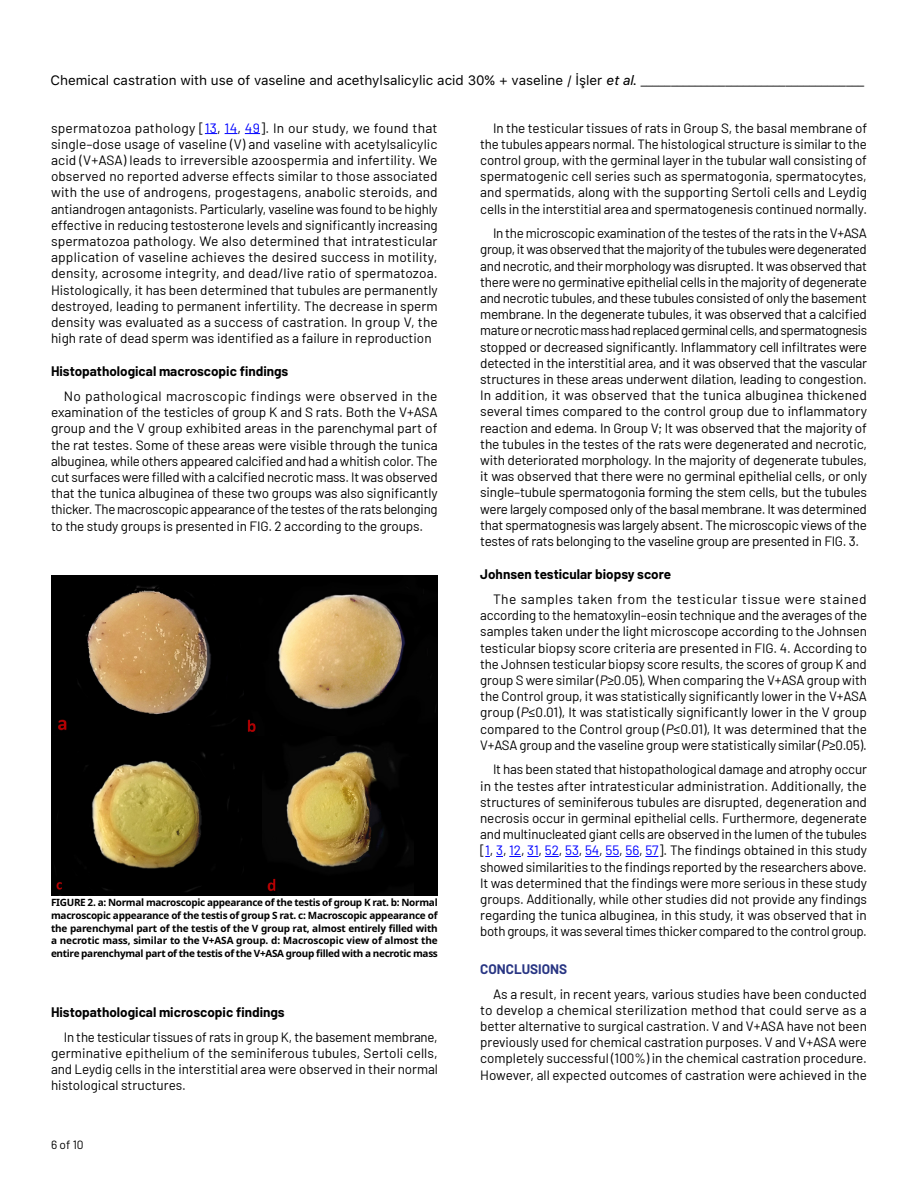
<style>
.page{position:relative;width:918px;height:1188px;background:#fff}
.page>*{position:absolute;margin:0;border:0;box-sizing:border-box;transform-origin:0 0}
.t1{font:13.5px/16.2px "Barlow";letter-spacing:-.01em;color:#000;text-align:justify}
.t2{font:13.5px "SFUI Text";color:#000}
.t3{font:700 13.5px "Barlow";color:#000}
.t4{font:700 13.5px "Barlow";color:#283583}
.t5{font:12px "Barlow";color:#000}
.t6{font:700 10.05px/12.6px "Noto Sans";letter-spacing:-.03em;color:#000;text-align:justify}
.s1{font-family:"SFUI Text Italic G2"}
.s2{color:#00f}
.s3{font-style:italic}
</style>
<div class="page">
<img style="left:51px;top:575px;width:193px;height:320px">
<div style="left:244px;top:735px;width:194px;height:160px;background:#000"></div>
<img style="left:267px;top:745px;width:142px;height:146px">
<img style="left:244px;top:575px;width:194px;height:160px">
<svg style="left:205px;top:133px;width:12px;height:1px"></svg>
<svg style="left:225px;top:133px;width:13px;height:1px"></svg>
<svg style="left:245px;top:133px;width:15px;height:1px"></svg>
<svg style="left:509px;top:856px;width:12px;height:1px"></svg>
<svg style="left:527px;top:856px;width:12px;height:1px"></svg>
<svg style="left:545px;top:856px;width:14px;height:1px"></svg>
<svg style="left:565px;top:856px;width:14px;height:1px"></svg>
<svg style="left:585px;top:856px;width:14px;height:1px"></svg>
<svg style="left:606px;top:856px;width:13px;height:1px"></svg>
<svg style="left:625px;top:856px;width:14px;height:1px"></svg>
<svg style="left:645px;top:856px;width:14px;height:1px"></svg>
<p class="t2" style="left:50px;top:71px;width:815px">Chemical castration with use of vaseline and acethylsalicylic acid 30% + vaseline / İşler <span class="s1">et al.</span> _____________________________________</p>
<p class="t1" style="left:51px;top:119px;width:388px">spermatozoa pathology [<span class="s2">13</span>, <span class="s2">14</span>, <span class="s2">49</span>]. In our study, we found that single–dose usage of vaseline (V) and vaseline with acetylsalicylic acid (V+ASA) leads to irreversible azoospermia and infertility. We observed no reported adverse effects similar to those associated with the use of androgens, progestagens, anabolic steroids, and antiandrogen antagonists. Particularly, vaseline was found to be highly effective in reducing testosterone levels and significantly increasing spermatozoa pathology. We also determined that intratesticular application of vaseline achieves the desired success in motility, density, acrosome integrity, and dead/live ratio of spermatozoa.<br>Histologically, it has been determined that tubules are permanently destroyed, leading to permanent infertility. The decrease in sperm density was evaluated as a success of castration. In group V, the high rate of dead sperm was identified as a failure in reproduction</p>
<p class="t3" style="left:51px;top:362px;width:239px">Histopathological macroscopic findings</p>
<p class="t1" style="left:51px;top:387px;width:388px;text-indent:13px">No pathological macroscopic findings were observed in the examination of the testicles of group K and S rats. Both the V+ASA group and the V group exhibited areas in the parenchymal part of the rat testes. Some of these areas were visible through the tunica albuginea, while others appeared calcified and had a whitish color. The cut surfaces were filled with a calcified necrotic mass. It was observed that the tunica albuginea of these two groups was also significantly thicker. The macroscopic appearance of the testes of the rats belonging to the study groups is presented in FIG. 2 according to the groups.</p>
<p class="t6" style="left:51px;top:897px;width:388px">FIGURE 2. a: Normal macroscopic appearance of the testis of group K rat. b: Normal macroscopic appearance of the testis of group S rat. c: Macroscopic appearance of the parenchymal part of the testis of the V group rat, almost entirely filled with a necrotic mass, similar to the V+ASA group. d: Macroscopic view of almost the entire parenchymal part of the testis of the V+ASA group filled with a necrotic mass</p>
<p class="t3" style="left:51px;top:1002px;width:235px">Histopathological microscopic findings</p>
<p class="t1" style="left:51px;top:1028px;width:388px;text-indent:13px">In the testicular tissues of rats in group K, the basement membrane, germinative epithelium of the seminiferous tubules, Sertoli cells, and Leydig cells in the interstitial area were observed in their normal histological structures.</p>
<p class="t5" style="left:51px;top:1136px;width:34px">6 of 10</p>
<p class="t1" style="left:480px;top:119px;width:388px;text-indent:13px">In the testicular tissues of rats in Group S, the basal membrane of the tubules appears normal. The histological structure is similar to the control group, with the germinal layer in the tubular wall consisting of spermatogenic cell series such as spermatogonia, spermatocytes, and spermatids, along with the supporting Sertoli cells and Leydig cells in the interstitial area and spermatogenesis continued normally.</p>
<p class="t1" style="left:480px;top:224px;width:388px;text-indent:13px">In the microscopic examination of the testes of the rats in the V+ASA group, it was observed that the majority of the tubules were degenerated and necrotic, and their morphology was disrupted. It was observed that there were no germinative epithelial cells in the majority of degenerate and necrotic tubules, and these tubules consisted of only the basement membrane. In the degenerate tubules, it was observed that a calcified mature or necrotic mass had replaced germinal cells, and spermatognesis stopped or decreased significantly. Inflammatory cell infiltrates were detected in the interstitial area, and it was observed that the vascular structures in these areas underwent dilation, leading to congestion.<br>In addition, it was observed that the tunica albuginea thickened several times compared to the control group due to inflammatory reaction and edema. In Group V; It was observed that the majority of the tubules in the testes of the rats were degenerated and necrotic, with deteriorated morphology. In the majority of degenerate tubules, it was observed that there were no germinal epithelial cells, or only single–tubule spermatogonia forming the stem cells, but the tubules were largely composed only of the basal membrane. It was determined that spermatognesis was largely absent. The microscopic views of the testes of rats belonging to the vaseline group are presented in FIG. 3.</p>
<p class="t3" style="left:480px;top:564px;width:192px">Johnsen testicular biopsy score</p>
<p class="t1" style="left:480px;top:590px;width:388px;text-indent:13px">The samples taken from the testicular tissue were stained according to the hematoxylin–eosin technique and the averages of the samples taken under the light microscope according to the Johnsen testicular biopsy score criteria are presented in FIG. 4. According to the Johnsen testicular biopsy score results, the scores of group K and group S were similar (<span class="s3">P</span>≥0.05), When comparing the V+ASA group with the Control group, it was statistically significantly lower in the V+ASA group (<span class="s3">P</span>≤0.01), It was statistically significantly lower in the V group compared to the Control group (<span class="s3">P</span>≤0.01), It was determined that the V+ASA group and the vaseline group were statistically similar (<span class="s3">P</span>≥0.05).</p>
<p class="t1" style="left:480px;top:760px;width:388px;text-indent:13px">It has been stated that histopathological damage and atrophy occur in the testes after intratesticular administration. Additionally, the structures of seminiferous tubules are disrupted, degeneration and necrosis occur in germinal epithelial cells. Furthermore, degenerate and multinucleated giant cells are observed in the lumen of the tubules [<span class="s2">1</span>, <span class="s2">3</span>, <span class="s2">12</span>, <span class="s2">31</span>, <span class="s2">52</span>, <span class="s2">53</span>, <span class="s2">54</span>, <span class="s2">55</span>, <span class="s2">56</span>, <span class="s2">57</span>]. The findings obtained in this study showed similarities to the findings reported by the researchers above.<br>It was determined that the findings were more serious in these study groups. Additionally, while other studies did not provide any findings regarding the tunica albuginea, in this study, it was observed that in both groups, it was several times thicker compared to the control group.</p>
<p class="t4" style="left:480px;top:959px;width:88px">CONCLUSIONS</p>
<p class="t1" style="left:480px;top:985px;width:388px;text-indent:13px">As a result, in recent years, various studies have been conducted to develop a chemical sterilization method that could serve as a better alternative to surgical castration. V and V+ASA have not been previously used for chemical castration purposes. V and V+ASA were completely successful (100%) in the chemical castration procedure.<br>However, all expected outcomes of castration were achieved in the</p>
</div>
